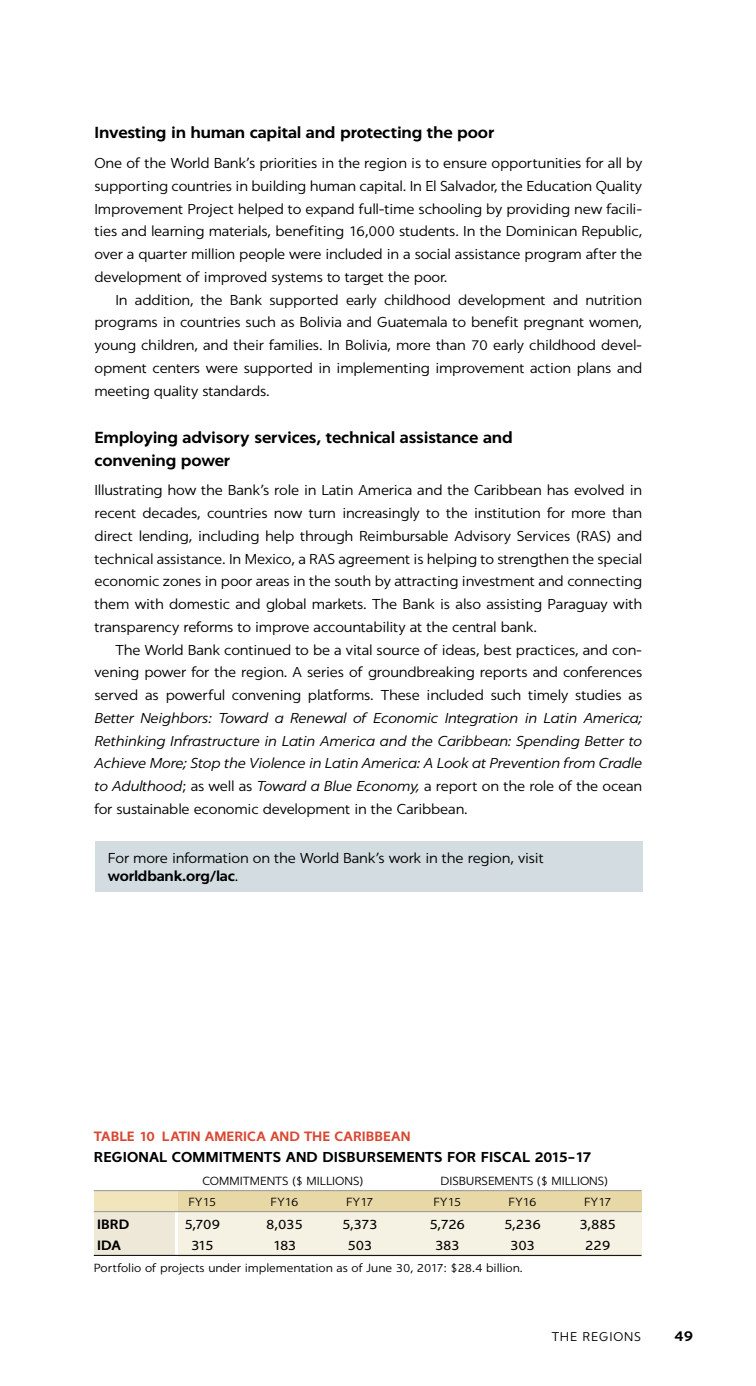
<style>
.page{position:relative;width:756px;height:1386px;background:#fff}
.page>*{position:absolute;margin:0;border:0;box-sizing:border-box;transform-origin:0 0}
.t1{font:600 16.62px/22.8px "Ortodoxa";letter-spacing:-.01em;color:#000}
.t2{font:300 14.88px/22.8px "Ortodoxa";letter-spacing:-.01em;color:#000;text-align:justify}
.t3{font:italic 300 14.88px/22.8px "Ortodoxa";letter-spacing:-.01em;color:#000;text-align:justify}
.t4{font:600 14.88px "Ortodoxa";letter-spacing:.01em;color:#000}
.t5{font:14px "Ortodoxa";letter-spacing:-.03em;color:#000}
.t6{font:600 14px "Ortodoxa";color:#da4732}
.t7{font:600 14px "Ortodoxa";color:#000}
.t8{font:300 13.12px "Ortodoxa";letter-spacing:.06em;color:#000}
.t9{font:300 12.25px "Ortodoxa";color:#000}
.s1{font-style:normal}
.s2{font-weight:600}
</style>
<div class="page">
<div style="left:94px;top:1212px;width:80px;height:43px;background:#ede8d8"></div>
<div style="left:94px;top:1191px;width:548px;height:21px;background:#f2e5bb"></div>
<svg style="left:178px;top:1191px;width:464px;height:66px;background:#f0e8cf"></svg>
<hr style="left:94px;top:1190px;width:548px;height:1px;background:#939598">
<hr style="left:94px;top:1211px;width:548px;height:1px;background:#939598">
<hr style="left:94px;top:1255px;width:548px;height:1px;background:#000">
<div style="left:96px;top:841px;width:547px;height:51px;background:#d3dce0"></div>
<p class="t1" style="left:94px;top:122px;width:401px">Investing in human capital and protecting the poor</p>
<p class="t2" style="left:94px;top:152px;width:549px">One of the World Bank’s priorities in the region is to ensure opportunities for all by supporting countries in building human capital. In El Salvador, the Education Quality Improvement Project helped to expand full-time schooling by providing new facili&shy;ties and learning materials, benefiting 16,000 students. In the Dominican Republic, over a quarter million people were included in a social assistance program after the development of improved systems to target the poor.</p>
<p class="t2" style="left:94px;top:289px;width:549px;text-indent:21px">In addition, the Bank supported early childhood development and nutrition programs in countries such as Bolivia and Guatemala to benefit pregnant women, young children, and their families. In Bolivia, more than 70 early childhood devel&shy;opment centers were supported in implementing improvement action plans and meeting quality standards.</p>
<p class="t1" style="left:94px;top:426px;width:420px">Employing advisory services, technical assistance and convening power</p>
<p class="t2" style="left:94px;top:479px;width:549px">Illustrating how the Bank’s role in Latin America and the Caribbean has evolved in recent decades, countries now turn increasingly to the institution for more than direct lending, including help through Reimbursable Advisory Services (RAS) and technical assistance. In Mexico, a RAS agreement is helping to strengthen the special economic zones in poor areas in the south by attracting investment and connecting them with domestic and global markets. The Bank is also assisting Paraguay with transparency reforms to improve accountability at the central bank.</p>
<p class="t2" style="left:94px;top:639px;width:549px;text-indent:21px">The World Bank continued to be a vital source of ideas, best practices, and con&shy;vening power for the region. A series of groundbreaking reports and conferences served as powerful convening platforms. These included such timely studies as</p>
<p class="t3" style="left:94px;top:707px;width:549px">Better Neighbors: Toward a Renewal of Economic Integration in Latin America; Rethinking Infrastructure in Latin America and the Caribbean: Spending Better to Achieve More; Stop the Violence in Latin America: A Look at Prevention from Cradle to Adulthood<span class="s1">; as well as</span> Toward a Blue Economy, <span class="s1">a report on the role of the ocean for sustainable economic development in the Caribbean.</span></p>
<p class="t2" style="left:108px;top:850px;width:438px;line-height:17.5px">For more information on the World Bank’s work in the region, visit <span class="s2">worldbank.org/lac</span>.</p>
<p class="t6" style="left:94px;top:1128px;width:318px">TABLE 10 LATIN AMERICA AND THE CARIBBEAN</p>
<p class="t4" style="left:94px;top:1149px;width:499px">REGIONAL COMMITMENTS AND DISBURSEMENTS FOR FISCAL 2015–17</p>
<p class="t9" style="left:202px;top:1174px;width:162px">COMMITMENTS ($ MILLIONS)</p>
<p class="t9" style="left:440px;top:1174px;width:169px">DISBURSEMENTS ($ MILLIONS)</p>
<p class="t9" style="left:188px;top:1195px;width:29px">FY15</p>
<p class="t9" style="left:271px;top:1195px;width:30px">FY16</p>
<p class="t9" style="left:346px;top:1195px;width:29px">FY17</p>
<p class="t9" style="left:433px;top:1195px;width:29px">FY15</p>
<p class="t9" style="left:509px;top:1195px;width:30px">FY16</p>
<p class="t9" style="left:584px;top:1195px;width:29px">FY17</p>
<p class="t7" style="left:97px;top:1216px;width:33px">IBRD</p>
<p class="t5" style="left:184px;top:1216px;width:37px">5,709</p>
<p class="t5" style="left:266px;top:1216px;width:38px">8,035</p>
<p class="t5" style="left:342px;top:1216px;width:37px">5,373</p>
<p class="t5" style="left:430px;top:1216px;width:37px">5,726</p>
<p class="t5" style="left:504px;top:1216px;width:38px">5,236</p>
<p class="t5" style="left:580px;top:1216px;width:38px">3,885</p>
<p class="t7" style="left:97px;top:1237px;width:25px">IDA</p>
<p class="t5" style="left:191px;top:1237px;width:24px">315</p>
<p class="t5" style="left:273px;top:1237px;width:25px">183</p>
<p class="t5" style="left:347px;top:1237px;width:26px">503</p>
<p class="t5" style="left:435px;top:1237px;width:26px">383</p>
<p class="t5" style="left:510px;top:1237px;width:26px">303</p>
<p class="t5" style="left:585px;top:1237px;width:27px">229</p>
<p class="t9" style="left:94px;top:1262px;width:431px">Portfolio of projects under implementation as of June 30, 2017: $28.4 billion.</p>
<p class="t8" style="left:552px;top:1329px;width:91px">THE REGIONS</p>
<p class="t4" style="left:674px;top:1327px;width:20px">49</p>
</div>
